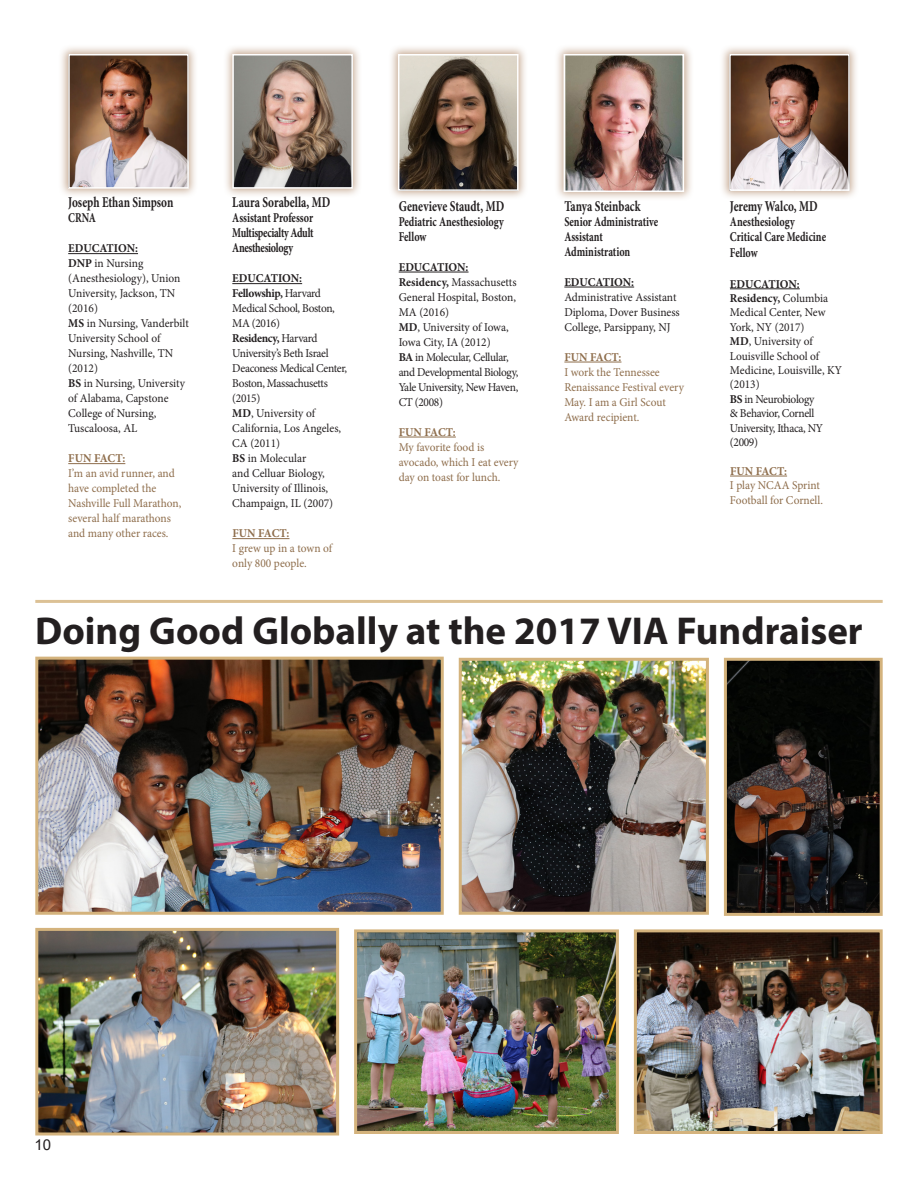
<style>
.page{position:relative;width:918px;height:1188px;background:#fff}
.page>*{position:absolute;margin:0;border:0;box-sizing:border-box;transform-origin:0 0}
.t1{font:700 39px "Myriad Pro";color:#231f20}
.t2{font:700 15px "Minion Pro";color:#231f20;scale:.75 1}
.t3{font:15px "Arial";color:#231f20}
.t4{font:700 13.5px/15px "Minion Pro";letter-spacing:-.015em;color:#231f20;scale:.75 1}
.t5{font:12px/15px "Minion Pro";letter-spacing:-.015em;color:#231f20;scale:.95 1}
.t6{font:12px/15px "Minion Pro";letter-spacing:-.005em;color:#8e6d4b;scale:.95 1}
.t7{font:700 12px "Minion Pro";letter-spacing:-.005em;color:#231f20;scale:.95 1}
.s1{font-weight:700}
</style>
<div class="page">
<hr style="left:730px;top:289px;width:70px;height:1px;background:#231f20">
<hr style="left:730px;top:476px;width:57px;height:1px;background:#8e6d4b">
<div style="left:719px;top:44px;width:141px;height:157px;background:#b48e6f;opacity:.75"></div>
<img style="left:732px;top:57px;width:115px;height:131px">
<div style="left:729px;top:54px;width:121px;height:137px;border:2px solid #fff"></div>
<hr style="left:232px;top:283px;width:70px;height:1px;background:#231f20">
<hr style="left:232px;top:538px;width:57px;height:1px;background:#8e6d4b">
<div style="left:223px;top:44px;width:140px;height:155px;background:#b48e6f;opacity:.75"></div>
<img style="left:235px;top:57px;width:115px;height:129px">
<div style="left:232px;top:54px;width:121px;height:135px;border:2px solid #fff"></div>
<hr style="left:564px;top:287px;width:70px;height:1px;background:#231f20">
<hr style="left:564px;top:362px;width:57px;height:1px;background:#8e6d4b">
<div style="left:554px;top:44px;width:140px;height:158px;background:#b48e6f;opacity:.75"></div>
<img style="left:567px;top:57px;width:114px;height:132px">
<div style="left:564px;top:54px;width:120px;height:138px;border:2px solid #fff"></div>
<hr style="left:399px;top:272px;width:70px;height:1px;background:#231f20">
<hr style="left:399px;top:437px;width:57px;height:1px;background:#8e6d4b">
<div style="left:388px;top:44px;width:141px;height:157px;background:#b48e6f;opacity:.75"></div>
<img style="left:401px;top:57px;width:115px;height:131px">
<div style="left:398px;top:54px;width:121px;height:137px;border:2px solid #fff"></div>
<hr style="left:68px;top:253px;width:70px;height:1px;background:#231f20">
<hr style="left:68px;top:463px;width:57px;height:1px;background:#8e6d4b">
<div style="left:58px;top:44px;width:141px;height:155px;background:#b48e6f;opacity:.75"></div>
<img style="left:71px;top:57px;width:115px;height:129px">
<div style="left:68px;top:54px;width:121px;height:135px;border:2px solid #fff"></div>
<hr style="left:35px;top:600px;width:848px;height:3px;background:#d4b37d">
<img style="left:638px;top:933px;width:241px;height:197px">
<div style="left:634px;top:929px;width:249px;height:205px;border:3px solid #d4b37d"></div>
<img style="left:728px;top:662px;width:151px;height:250px">
<div style="left:724px;top:658px;width:159px;height:258px;border:3px solid #d4b37d"></div>
<img style="left:463px;top:662px;width:242px;height:249px">
<div style="left:459px;top:658px;width:250px;height:257px;border:3px solid #d4b37d"></div>
<img style="left:358px;top:933px;width:257px;height:197px">
<div style="left:354px;top:929px;width:265px;height:205px;border:3px solid #d4b37d"></div>
<img style="left:39px;top:661px;width:401px;height:250px">
<div style="left:35px;top:657px;width:409px;height:258px;border:3px solid #d4b37d"></div>
<img style="left:39px;top:932px;width:296px;height:200px">
<div style="left:35px;top:928px;width:304px;height:208px;border:3px solid #d4b37d"></div>
<p class="t2" style="left:68px;top:192px;width:142px">Joseph Ethan Simpson</p>
<p class="t4" style="left:68px;top:210px;width:38px">CRNA</p>
<p class="t5" style="left:68px;top:241px;width:120px"><span class="s1">EDUCATION:<br>DNP</span> in Nursing (Anesthesiology), Union<br>University, Jackson, TN (2016)</p>
<p class="t5" style="left:68px;top:316px;width:128px"><span class="s1">MS</span> in Nursing, Vanderbilt<br>University School of<br>Nursing, Nashville, TN (2012)</p>
<p class="t5" style="left:68px;top:376px;width:125px"><span class="s1">BS</span> in Nursing, University of Alabama, Capstone<br>College of Nursing,<br>Tuscaloosa, AL</p>
<p class="t6" style="left:68px;top:451px;width:121px"><span class="s1">FUN FACT:<br></span>I’m an avid runner, and have completed the<br>Nashville Full Marathon, several half marathons and many other races.</p>
<p class="t2" style="left:232px;top:192px;width:132px">Laura Sorabella, MD</p>
<p class="t4" style="left:232px;top:210px;width:109px">Assistant Professor</p>
<p class="t4" style="left:232px;top:225px;width:110px">Multispecialty Adult<br>Anesthesiology</p>
<p class="t5" style="left:232px;top:271px;width:122px"><span class="s1">EDUCATION:<br>Fellowship,</span> Harvard<br>Medical School, Boston,<br>MA (2016)<br><span class="s1">Residency,</span> Harvard<br>University’s Beth Israel<br>Deaconess Medical Center,<br>Boston, Massachusetts (2015)</p>
<p class="t5" style="left:232px;top:406px;width:116px"><span class="s1">MD</span>, University of<br>California, Los Angeles,<br>CA (2011)</p>
<p class="t5" style="left:232px;top:451px;width:108px"><span class="s1">BS</span> in Molecular<br>and Celluar Biology,<br>University of Illinois,<br>Champaign, IL (2007)</p>
<p class="t6" style="left:232px;top:526px;width:108px"><span class="s1">FUN FACT:<br></span>I grew up in a town of only 800 people.</p>
<p class="t2" style="left:399px;top:195px;width:142px">Genevieve Staudt, MD</p>
<p class="t4" style="left:399px;top:214px;width:142px">Pediatric Anesthesiology<br>Fellow</p>
<p class="t5" style="left:399px;top:260px;width:126px"><span class="s1">EDUCATION:<br>Residency,</span> Massachusetts<br>General Hospital, Boston,<br>MA (2016)</p>
<p class="t5" style="left:399px;top:320px;width:128px"><span class="s1">MD</span>, University of Iowa,<br>Iowa City, IA (2012)<br><span class="s1">BA</span> in Molecular, Cellular, and Developmental Biology,<br>Yale University, New Haven,<br>CT (2008)</p>
<p class="t6" style="left:399px;top:425px;width:128px"><span class="s1">FUN FACT:<br></span>My favorite food is avocado, which I eat every day on toast for lunch.</p>
<p class="t2" style="left:564px;top:195px;width:103px">Tanya Steinback</p>
<p class="t4" style="left:564px;top:214px;width:127px">Senior Administrative<br>Assistant</p>
<p class="t4" style="left:564px;top:244px;width:89px">Administration</p>
<p class="t7" style="left:564px;top:274px;width:75px">EDUCATION:</p>
<p class="t5" style="left:564px;top:290px;width:123px">Administrative Assistant<br>Diploma, Dover Business<br>College, Parsippany, NJ</p>
<p class="t6" style="left:564px;top:350px;width:128px"><span class="s1">FUN FACT:<br></span>I work the Tennessee<br>Renaissance Festival every<br>May. I am a Girl Scout<br>Award recipient.</p>
<p class="t2" style="left:730px;top:195px;width:118px">Jeremy Walco, MD</p>
<p class="t4" style="left:730px;top:214px;width:130px;line-height:15.6px">Anesthesiology<br>Critical Care Medicine<br>Fellow</p>
<p class="t7" style="left:730px;top:275px;width:75px">EDUCATION:</p>
<p class="t5" style="left:730px;top:291px;width:105px;line-height:14.4px"><span class="s1">Residency,</span> Columbia<br>Medical Center, New<br>York, NY (2017)</p>
<p class="t5" style="left:730px;top:334px;width:120px;line-height:14.4px"><span class="s1">MD</span>, University of<br>Louisville School of<br>Medicine, Louisville, KY (2013)</p>
<p class="t5" style="left:730px;top:392px;width:100px;line-height:14.4px"><span class="s1">BS</span> in Neurobiology &amp; Behavior, Cornell<br>University, Ithaca, NY (2009)</p>
<p class="t6" style="left:730px;top:464px;width:99px;line-height:14.4px"><span class="s1">FUN FACT:<br></span>I play NCAA Sprint<br>Football for Cornell.</p>
<p class="t1" style="left:35px;top:606px;width:829px">Doing Good Globally at the 2017 VIA Fundraiser</p>
<p class="t3" style="left:35px;top:1134px;width:18px">10</p>
</div>
